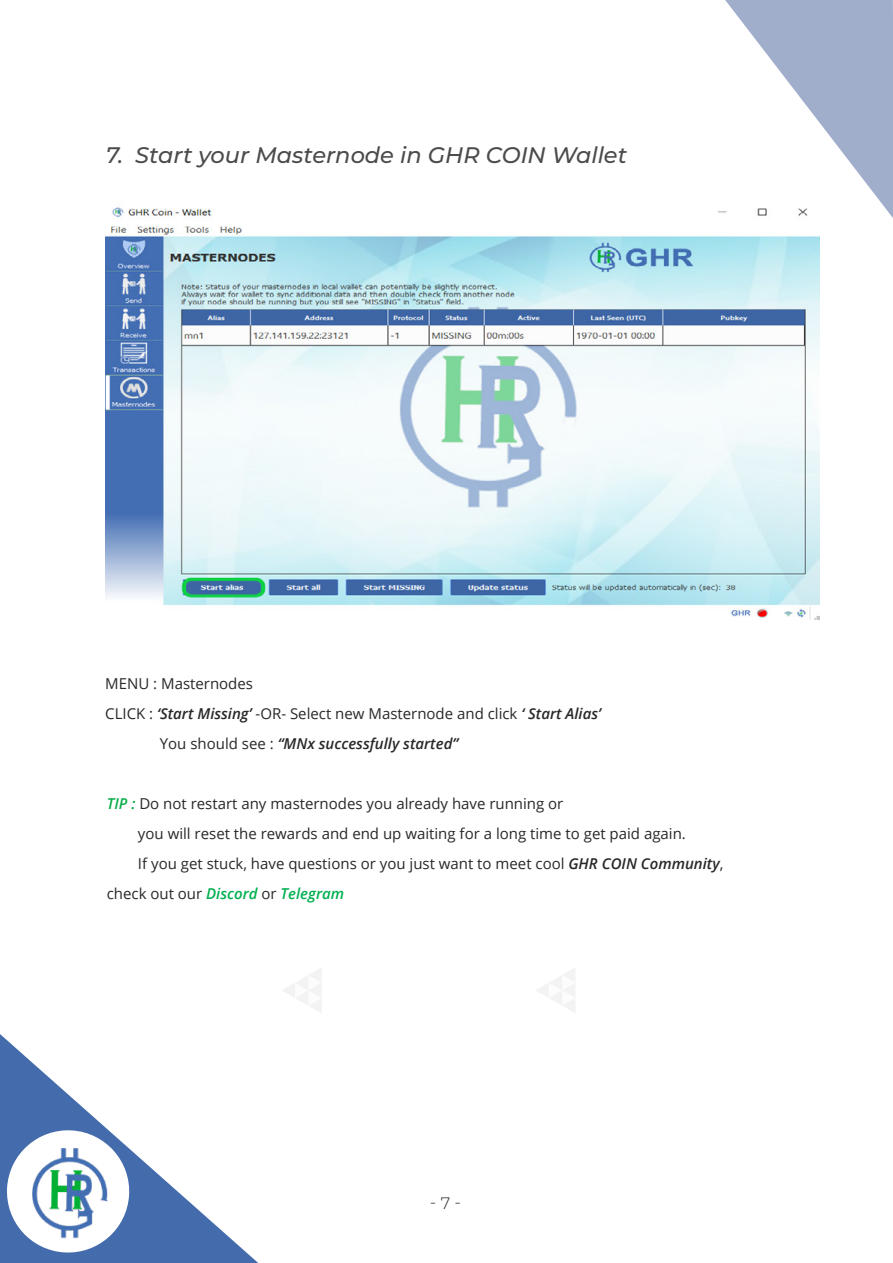
<style>
.page{position:relative;width:893px;height:1263px;background:#fff}
.page>*{position:absolute;margin:0;border:0;box-sizing:border-box;transform-origin:0 0}
.t1{font:italic 500 22.5px "Montserrat";color:#4b4b4d}
.t2{font:300 16.5px "Montserrat";color:#292829}
.t3{font:15px "Open Sans";color:#292829}
.t4{font:italic 600 15px "Open Sans";color:#292829}
.t5{font:italic 600 15px "Open Sans";color:#00b050}
.s1{font-weight:600;font-style:italic}
.s2{font-weight:400;font-style:normal}
.s3{font-weight:600;font-style:italic;color:#09ad4b}
.s4{font-weight:400;font-style:normal;color:#292829}
</style>
<div class="page">
<svg style="left:0;top:1034px;width:258px;height:229px"></svg>
<svg style="left:725px;top:0;width:168px;height:218px"></svg>
<svg style="left:3px;top:1129px;width:127px;height:125px"></svg>
<svg style="left:536px;top:968px;width:39px;height:44px"></svg>
<svg style="left:282px;top:968px;width:39px;height:44px"></svg>
<img style="left:21px;top:1143px;width:102px;height:102px">
<img style="left:105px;top:202px;width:714px;height:417px">
<h1 class="t1" style="left:106px;top:140px;width:523px">7. Start your Masternode in GHR COIN Wallet</h1>
<p class="t3" style="left:105px;top:673px;width:149px">MENU : Masternodes</p>
<p class="t3" style="left:105px;top:703px;width:497px">CLICK : <span class="s1">‘Start Missing’</span> -OR- Select new Masternode and click <span class="s1">‘ Start Alias’</span></p>
<p class="t4" style="left:160px;top:733px;width:300px"><span class="s2">You should see :</span> “MNx successfully started”</p>
<p class="t3" style="left:107px;top:793px;width:458px"><span class="s3">TIP :</span> Do not restart any masternodes you already have running or</p>
<p class="t3" style="left:138px;top:823px;width:549px">you will reset the rewards and end up waiting for a long time to get paid again.</p>
<p class="t3" style="left:138px;top:853px;width:587px">If you get stuck, have questions or you just want to meet cool <span class="s1">GHR COIN Community</span>,</p>
<p class="t5" style="left:107px;top:883px;width:239px"><span class="s4">check out our</span> Discord <span class="s4">or</span> Telegram</p>
<p class="t2" style="left:430px;top:1192px;width:33px">- 7 -</p>
</div>
